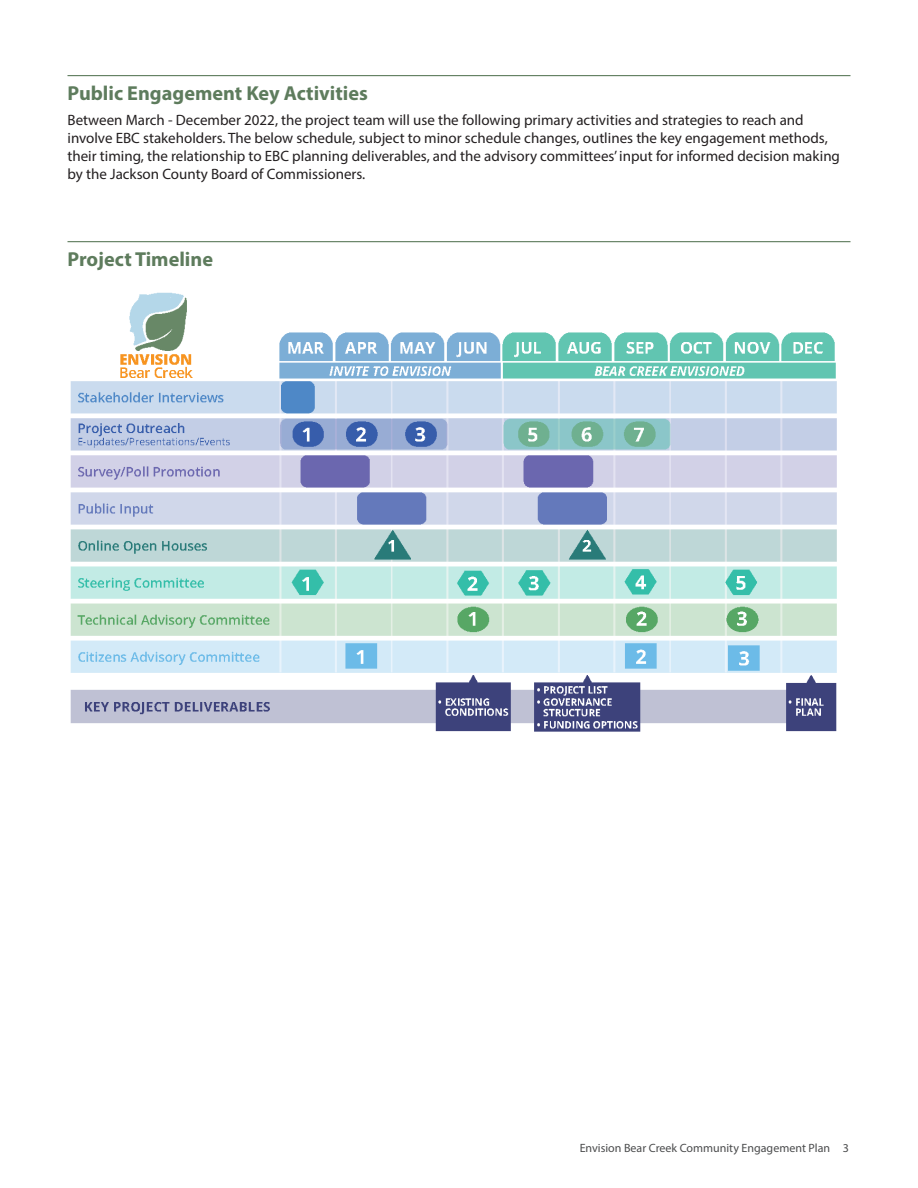
<style>
.page{position:relative;width:918px;height:1188px;background:#fff}
.page>*{position:absolute;margin:0;border:0;box-sizing:border-box;transform-origin:0 0}
._13_myriad_bold_with{font:700 20.25px "Myriad Pro";color:#5e7c5d}
._10_myriad_reg{font:15px/18px "Myriad Pro";color:#231f20}
.t1{font:12px "Myriad Pro";color:#4b4c4d}
</style>
<div class="page">
<hr style="left:68px;top:75px;width:782px;height:1px;background:#5e7c5d">
<hr style="left:68px;top:241px;width:782px;height:1px;background:#5e7c5d">
<img style="left:70px;top:292px;width:767px;height:440px">
<p class="_13_myriad_bold_with" style="left:68px;top:80px;width:302px">Public Engagement Key Activities</p>
<p class="_10_myriad_reg" style="left:68px;top:110px;width:774px">Between March - December 2022, the project team will use the following primary activities and strategies to reach and involve EBC stakeholders. The below schedule, subject to minor schedule changes, outlines the key engagement methods, their timing, the relationship to EBC planning deliverables, and the advisory committees’ input for informed decision making by the Jackson County Board of Commissioners.</p>
<p class="_13_myriad_bold_with" style="left:68px;top:246px;width:147px">Project Timeline</p>
<p class="t1" style="left:580px;top:1141px;width:271px">Envision Bear Creek Community Engagement Plan 3</p>
</div>
